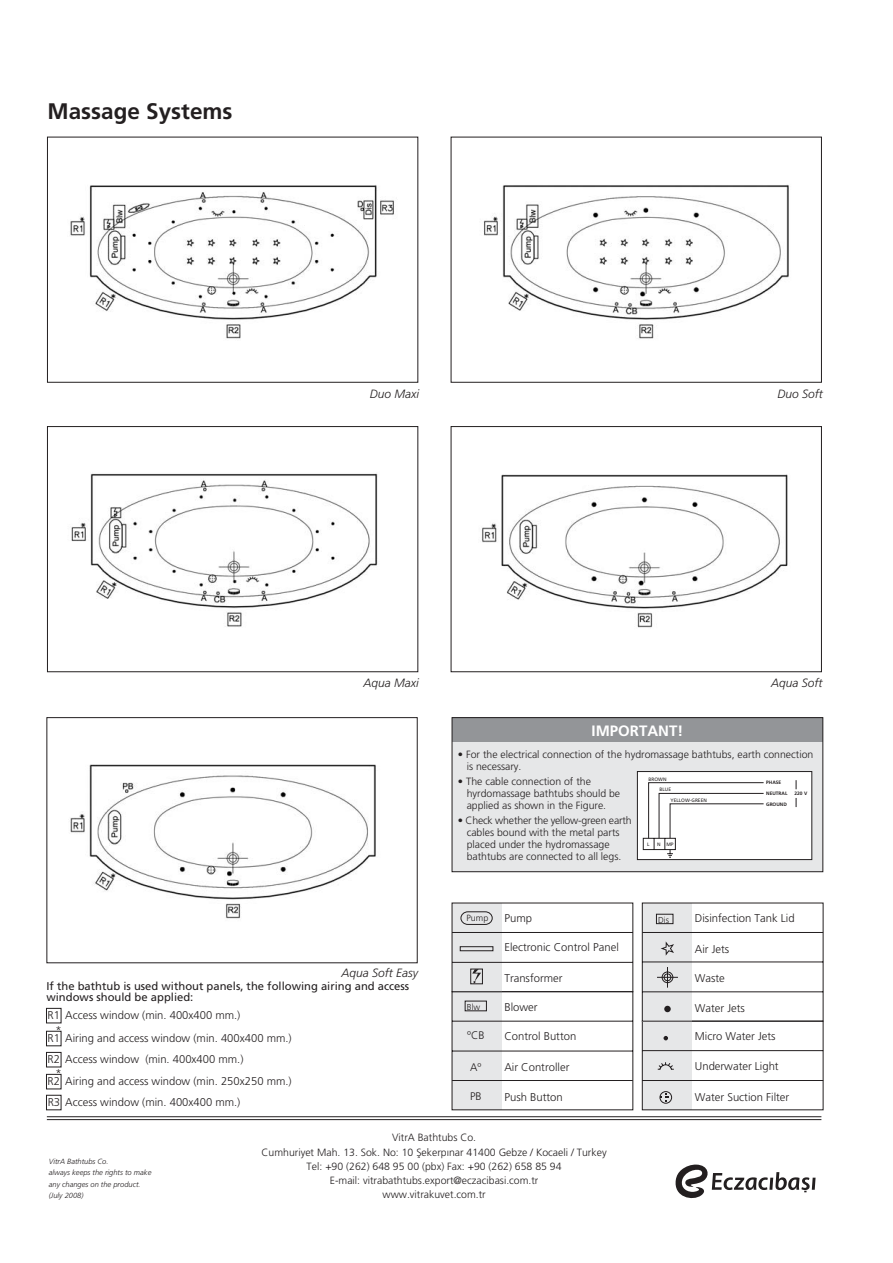
<style>
.page{position:relative;width:893px;height:1263px;background:#fff}
.page>*{position:absolute;margin:0;border:0;box-sizing:border-box;transform-origin:0 0}
.t1{font:22.5px "Frutiger T Bold";color:#231f20}
.t2{font:15px "Frutiger T Bold";color:#fff}
.t3{font:italic 12px "Frutiger T Light";color:#231f20}
.t4{font:11.25px/21.9px "Frutiger T Light";color:#231f20}
.t5{font:11.25px/11.2px "Frutiger T";color:#231f20}
.t6{font:10.95px "Frutiger T Light";color:#231f20}
.t7{font:10.5px/12px "Frutiger T Light";color:#231f20}
.t8{font:9px "Frutiger T Light";color:#231f20}
.t9{font:8.55px "Frutiger T Light";color:#231f20}
.t10{font:italic 7.5px/11.2px "Frutiger T Light";color:#231f20}
.t11{font:4.8px/10.2px "Frutiger T";color:#231f20}
.t12{font:4.8px "Frutiger T Bold";color:#231f20}
</style>
<div class="page">
<svg style="left:47px;top:137px;width:774px;height:535px"></svg>
<div style="left:451px;top:426px;width:370px;height:246px;border:1px solid #231f20"></div>
<div style="left:47px;top:717px;width:370px;height:246px;border:1px solid #231f20"></div>
<img style="left:479px;top:179px;width:314px;height:162px">
<img style="left:67px;top:466px;width:316px;height:166px">
<img style="left:68px;top:179px;width:330px;height:161px">
<img style="left:478px;top:468px;width:316px;height:162px">
<img style="left:70px;top:764px;width:306px;height:155px">
<div style="left:46px;top:1095px;width:15px;height:15px;border:1px solid #231f20"></div>
<svg style="left:642px;top:903px;width:181px;height:207px"></svg>
<svg style="left:451px;top:903px;width:182px;height:207px"></svg>
<hr style="left:452px;top:1080px;width:180px;height:1px;background:#231f20">
<hr style="left:642px;top:932px;width:181px;height:1px;background:#231f20">
<div style="left:656px;top:914px;width:17px;height:10px;border:1px solid #231f20"></div>
<hr style="left:47px;top:1119px;width:774px;height:1px;background:#231f20">
<svg style="left:675px;top:1164px;width:140px;height:35px"></svg>
<hr style="left:47px;top:1116px;width:774px;height:1px;background:#231f20">
<div style="left:46px;top:1031px;width:15px;height:15px;border:1px solid #231f20"></div>
<div style="left:46px;top:1052px;width:15px;height:15px;border:1px solid #231f20"></div>
<div style="left:46px;top:1074px;width:15px;height:15px;border:1px solid #231f20"></div>
<div style="left:46px;top:1008px;width:15px;height:15px;border:1px solid #231f20"></div>
<div style="left:452px;top:718px;width:370px;height:154px;background:#e6e7e8"></div>
<div style="left:452px;top:718px;width:370px;height:24px;background:#939598"></div>
<div style="left:452px;top:717px;width:371px;height:155px;border:1px solid #231f20"></div>
<div style="left:637px;top:771px;width:175px;height:89px;background:#fff;border:1px solid #231f20"></div>
<svg style="left:643px;top:782px;width:121px;height:76px"></svg>
<h1 class="t1" style="left:47px;top:102px;width:187px">Massage Systems</h1>
<p class="t3" style="left:370px;top:389px;width:51px">Duo Maxi</p>
<p class="t3" style="left:777px;top:389px;width:47px">Duo Soft</p>
<p class="t3" style="left:363px;top:678px;width:57px">Aqua Maxi</p>
<p class="t3" style="left:771px;top:678px;width:53px">Aqua Soft</p>
<h2 class="t2" style="left:591px;top:725px;width:93px">IMPORTANT!</h2>
<p class="t7" style="left:466px;top:750px;width:348px;text-indent:-9px">• For the electrical connection of the hydromassage bathtubs, earth connection is necessary.</p>
<p class="t7" style="left:466px;top:776px;width:155px;text-indent:-9px">• The cable connection of the hyrdomassage bathtubs should be applied as shown in the Figure.</p>
<p class="t7" style="left:466px;top:815px;width:166px;text-indent:-9px">• Check whether the yellow-green earth cables bound with the metal parts placed under the hydromassage bathtubs are connected to all legs.</p>
<p class="t11" style="left:659px;top:774px;width:13px;text-indent:-11px">BROWN<br>BLUE</p>
<p class="t11" style="left:670px;top:796px;width:38px">YELLOW-GREEN</p>
<p class="t12" style="left:766px;top:780px;width:17px">PHASE</p>
<p class="t12" style="left:766px;top:791px;width:23px">NEUTRAL</p>
<p class="t12" style="left:766px;top:802px;width:22px">GROUND</p>
<p class="t12" style="left:794px;top:791px;width:14px">220 V</p>
<p class="t11" style="left:647px;top:839px;width:4px">L</p>
<p class="t11" style="left:657px;top:839px;width:18px">N MP</p>
<p class="t3" style="left:341px;top:968px;width:78px">Aqua Soft Easy</p>
<p class="t5" style="left:46px;top:981px;width:364px">If the bathtub is used without panels, the following airing and access windows should be applied:</p>
<p class="t4" style="left:48px;top:1005px;width:194px">R1 Access window (min. 400x400 mm.)</p>
<p class="t4" style="left:56px;top:1020px;width:8px">*</p>
<p class="t4" style="left:48px;top:1049px;width:245px">R2 Access window (min. 400x400 mm.)<br>R2 Airing and access window (min. 250x250 mm.)</p>
<p class="t4" style="left:48px;top:1028px;width:245px">R1 Airing and access window (min. 400x400 mm.)</p>
<p class="t4" style="left:56px;top:1063px;width:8px">*</p>
<p class="t4" style="left:48px;top:1092px;width:194px">R3 Access window (min. 400x400 mm.)</p>
<p class="t8" style="left:466px;top:914px;width:23px">Pump</p>
<p class="t4" style="left:504px;top:908px;width:29px">Pump</p>
<p class="t4" style="left:504px;top:937px;width:116px">Electronic Control Panel</p>
<p class="t4" style="left:504px;top:968px;width:60px">Transformer</p>
<p class="t9" style="left:467px;top:1003px;width:15px">Blw</p>
<p class="t4" style="left:504px;top:997px;width:35px">Blower</p>
<p class="t6" style="left:467px;top:1031px;width:19px">ºCB</p>
<p class="t4" style="left:504px;top:1026px;width:73px">Control Button</p>
<p class="t6" style="left:470px;top:1062px;width:13px">Aº</p>
<p class="t4" style="left:504px;top:1057px;width:67px">Air Controller</p>
<p class="t6" style="left:470px;top:1092px;width:13px">PB</p>
<p class="t4" style="left:504px;top:1087px;width:60px">Push Button</p>
<p class="t10" style="left:49px;top:1156px;width:104px">VitrA Bathtubs Co.<br>always keeps the rights to make any changes on the product. (July 2008)</p>
<p class="t7" style="left:261px;top:1131px;width:346px;line-height:14.2px;text-align:center">VitrA Bathtubs Co.<br>Cumhuriyet Mah. 13. Sok. No: 10 fiekerp›nar 41400 Gebze / Kocaeli / Turkey Tel: +90 (262) 648 95 00 (pbx) Fax: +90 (262) 658 85 94<br>E-mail: vitrabathtubs.export@eczacibasi.com.tr<br>www.vitrakuvet.com.tr</p>
<p class="t9" style="left:658px;top:916px;width:13px">Dis</p>
<p class="t4" style="left:695px;top:908px;width:101px">Disinfection Tank Lid</p>
<p class="t4" style="left:695px;top:939px;width:36px">Air Jets</p>
<p class="t4" style="left:695px;top:968px;width:31px">Waste</p>
<p class="t4" style="left:695px;top:998px;width:51px">Water Jets</p>
<p class="t4" style="left:695px;top:1026px;width:82px">Micro Water Jets</p>
<p class="t4" style="left:695px;top:1056px;width:85px">Underwater Light</p>
<p class="t4" style="left:695px;top:1087px;width:96px">Water Suction Filter</p>
</div>
